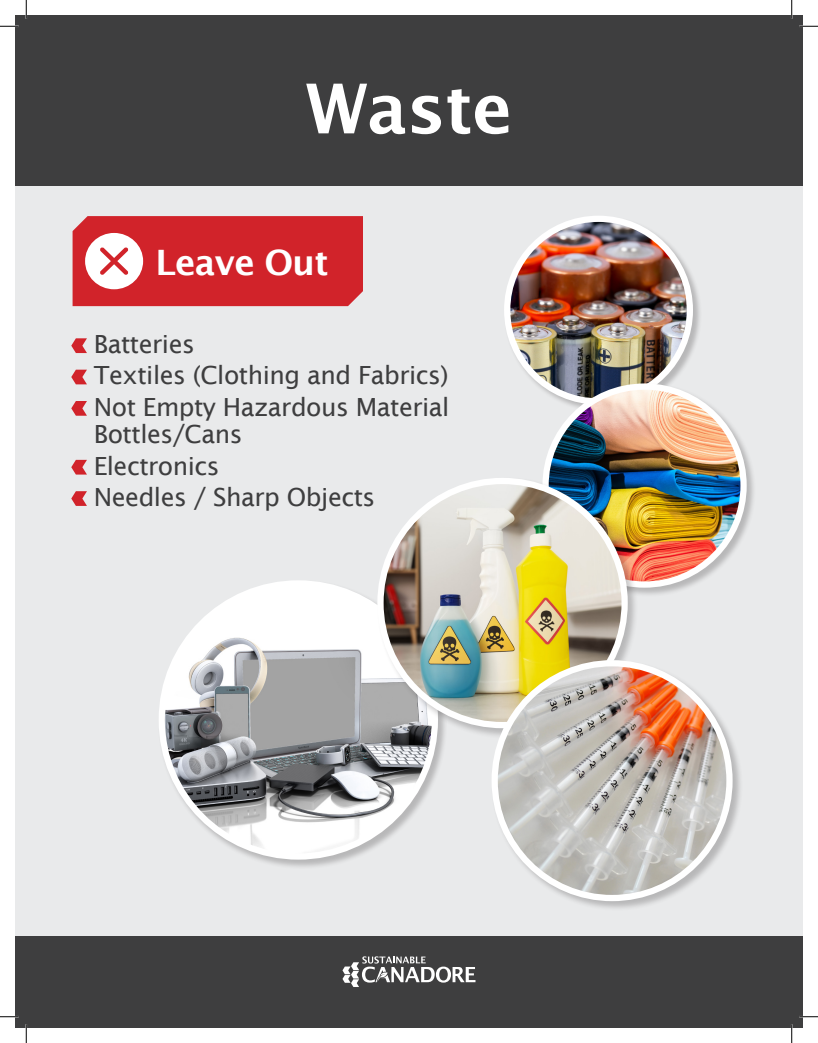
<style>
.page{position:relative;width:818px;height:1043px;background:#fff}
.page>*{position:absolute;margin:0;border:0;box-sizing:border-box;transform-origin:0 0}
.Chart{font:600 68.75px "Lucida Sans";letter-spacing:-.01em;color:#fff}
.Section{font:600 35px "Lucida Sans";letter-spacing:-.025em;color:#fff}
.Body{font:25px/27.5px "Lucida Sans";letter-spacing:-.02em;color:#3e3e3f}
</style>
<div class="page">
<div style="left:15px;top:15px;width:787px;height:172px;background:#3e3e3f"></div>
<div style="left:15px;top:935px;width:787px;height:93px;background:#3e3e3f"></div>
<svg style="left:342px;top:956px;width:133px;height:31px"></svg>
<div style="left:15px;top:186px;width:787px;height:749px;background:#e9eaeb"></div>
<svg style="left:73px;top:216px;width:290px;height:90px;background:#d5373e"></svg>
<div style="left:503px;top:215px;width:198px;height:198px;background:#231f20;opacity:.25"></div>
<img style="left:507px;top:219px;width:182px;height:182px;border-radius:91px">
<div style="left:504px;top:216px;width:189px;height:188px;border:6px solid #fff;border-radius:50%"></div>
<div style="left:158px;top:580px;width:289px;height:289px;background:#231f20;opacity:.25"></div>
<img style="left:162px;top:583px;width:273px;height:272px">
<div style="left:542px;top:383px;width:214px;height:214px;background:#231f20;opacity:.25"></div>
<img style="left:545px;top:386px;width:198px;height:198px;border-radius:99px">
<div style="left:542px;top:383px;width:204px;height:204px;border:6px solid #fff;border-radius:50%"></div>
<div style="left:377px;top:477px;width:261px;height:262px;background:#231f20;opacity:.25"></div>
<img style="left:380px;top:481px;width:244px;height:244px;border-radius:122px">
<div style="left:377px;top:478px;width:250px;height:250px;border:6px solid #fff;border-radius:50%"></div>
<div style="left:491px;top:659px;width:252px;height:252px;background:#231f20;opacity:.25"></div>
<img style="left:494px;top:663px;width:235px;height:233px">
<div style="left:491px;top:660px;width:241px;height:241px;border:6px solid #fff;border-radius:50%"></div>
<svg style="left:71px;top:338px;width:16px;height:15px"></svg>
<svg style="left:71px;top:369px;width:16px;height:15px"></svg>
<svg style="left:71px;top:401px;width:16px;height:15px"></svg>
<svg style="left:71px;top:460px;width:16px;height:14px"></svg>
<svg style="left:71px;top:491px;width:16px;height:15px"></svg>
<svg style="left:0;top:25px;width:19px;height:2px"></svg>
<svg style="left:799px;top:25px;width:19px;height:2px"></svg>
<svg style="left:0;top:1016px;width:19px;height:1px"></svg>
<svg style="left:799px;top:1015px;width:19px;height:2px"></svg>
<svg style="left:25px;top:0;width:2px;height:19px"></svg>
<svg style="left:25px;top:1024px;width:2px;height:18px"></svg>
<svg style="left:791px;top:0;width:1px;height:19px"></svg>
<svg style="left:791px;top:1024px;width:1px;height:18px"></svg>
<p class="Chart" style="left:305px;top:70px;width:208px">Waste</p>
<p class="Section" style="left:156px;top:242px;width:174px">Leave Out</p>
<p class="Body" style="left:94px;top:330px;width:102px">Batteries</p>
<p class="Body" style="left:94px;top:361px;width:356px">Textiles (Clothing and Fabrics)</p>
<p class="Body" style="left:94px;top:393px;width:357px">Not Empty Hazardous Material<br>Bottles/Cans</p>
<p class="Body" style="left:94px;top:452px;width:127px">Electronics</p>
<p class="Body" style="left:94px;top:483px;width:283px">Needles / Sharp Objects</p>
</div>
